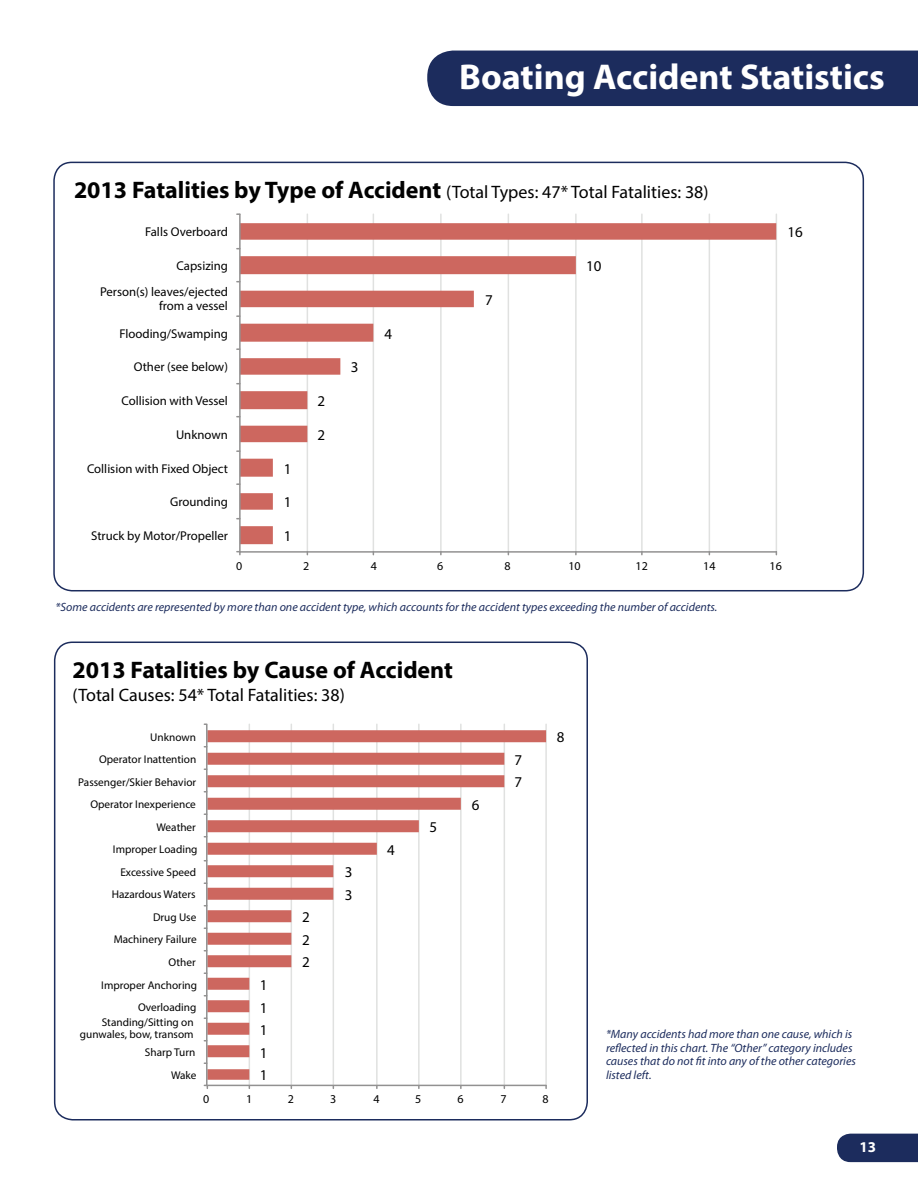
<style>
.page{position:relative;width:918px;height:1188px;background:#fff}
.page>*{position:absolute;margin:0;border:0;box-sizing:border-box;transform-origin:0 0}
.t1{font:700 36px "Myriad Pro";color:#fff}
.t2{font:700 24px "Myriad Pro";color:#010101}
.t3{font:18px "Myriad Pro";color:#010101}
.t4{font:15px/22.5px "Myriad Pro";color:#010101}
.t5{font:700 15px "Myriad Pro";color:#fff}
.t6{font:12.75px/26.1px "Myriad Pro";color:#010101;text-align:right}
.t7{font:italic 12px/13.5px "Myriad Pro";color:#1c2c5d}
.t8{font:12px "Myriad Pro";color:#010101}
.t9{font:11.25px/22.5px "Myriad Pro";color:#010101;text-align:right}
.s1{font-weight:700;font-size:24px}
</style>
<div class="page">
<div style="left:427px;top:51px;width:491px;height:55px;background:#1c2c5d"></div>
<div style="left:837px;top:1134px;width:81px;height:28px;background:#1c2c5d"></div>
<div style="left:54px;top:642px;width:534px;height:478px;border:2px solid #1c2c5d;border-radius:18px"></div>
<div style="left:53px;top:162px;width:811px;height:429px;border:2px solid #1c2c5d;border-radius:18px"></div>
<hr style="left:249px;top:724px;width:1px;height:361px;background:#e0e1e0">
<hr style="left:291px;top:724px;width:1px;height:361px;background:#e0e1e0">
<hr style="left:333px;top:724px;width:1px;height:361px;background:#e0e1e0">
<hr style="left:376px;top:724px;width:2px;height:361px;background:#e0e1e0">
<hr style="left:418px;top:724px;width:2px;height:361px;background:#e0e1e0">
<hr style="left:460px;top:724px;width:2px;height:361px;background:#e0e1e0">
<hr style="left:504px;top:724px;width:1px;height:361px;background:#e0e1e0">
<hr style="left:545px;top:724px;width:2px;height:361px;background:#e0e1e0">
<svg style="left:208px;top:730px;width:338px;height:350px"></svg>
<hr style="left:207px;top:1085px;width:339px;height:1px;background:#929191">
<hr style="left:206px;top:725px;width:2px;height:360px;background:#929191">
<hr style="left:307px;top:214px;width:1px;height:338px;background:#e0e1e0">
<hr style="left:373px;top:214px;width:1px;height:338px;background:#e0e1e0">
<hr style="left:440px;top:214px;width:2px;height:338px;background:#e0e1e0">
<hr style="left:508px;top:214px;width:1px;height:338px;background:#e0e1e0">
<hr style="left:575px;top:214px;width:2px;height:338px;background:#e0e1e0">
<hr style="left:641px;top:214px;width:2px;height:338px;background:#e0e1e0">
<hr style="left:709px;top:214px;width:1px;height:338px;background:#e0e1e0">
<hr style="left:776px;top:214px;width:1px;height:338px;background:#e0e1e0">
<svg style="left:241px;top:223px;width:535px;height:321px"></svg>
<hr style="left:240px;top:551px;width:536px;height:2px;background:#929191">
<hr style="left:239px;top:214px;width:2px;height:338px;background:#929191">
<h1 class="t1" style="left:459px;top:54px;width:427px">Boating Accident Statistics</h1>
<h3 class="t3" style="left:74px;top:181px;width:636px"><span class="s1">2013 Fatalities by Type of Accident</span> (Total Types: 47* Total Fatalities: 38)</h3>
<p class="t6" style="left:145px;top:219px;width:84px">Falls Overboard</p>
<p class="t6" style="left:100px;top:253px;width:129px">Capsizing<br>Person(s) leaves/ejected</p>
<p class="t6" style="left:119px;top:291px;width:110px;line-height:27.9px">from a vessel<br>Flooding/Swamping</p>
<p class="t6" style="left:134px;top:354px;width:96px">Other (see below)</p>
<p class="t6" style="left:121px;top:388px;width:108px">Collision with Vessel</p>
<p class="t6" style="left:176px;top:421px;width:53px">Unknown</p>
<p class="t6" style="left:87px;top:455px;width:142px">Collision with Fixed Object</p>
<p class="t6" style="left:170px;top:489px;width:59px">Grounding</p>
<p class="t6" style="left:91px;top:523px;width:138px">Struck by Motor/Propeller</p>
<p class="t4" style="left:284px;top:457px;width:9px">1</p>
<p class="t4" style="left:284px;top:491px;width:9px">1</p>
<p class="t4" style="left:284px;top:525px;width:9px">1</p>
<p class="t4" style="left:317px;top:390px;width:9px">2</p>
<p class="t4" style="left:317px;top:423px;width:9px">2</p>
<p class="t4" style="left:351px;top:356px;width:9px">3</p>
<p class="t4" style="left:385px;top:322px;width:9px">4</p>
<p class="t4" style="left:485px;top:288px;width:9px">7</p>
<p class="t4" style="left:586px;top:255px;width:17px">10</p>
<p class="t4" style="left:787px;top:221px;width:17px">16</p>
<p class="t8" style="left:236px;top:558px;width:8px">0</p>
<p class="t8" style="left:303px;top:558px;width:8px">2</p>
<p class="t8" style="left:371px;top:558px;width:8px">4</p>
<p class="t8" style="left:437px;top:558px;width:8px">6</p>
<p class="t8" style="left:504px;top:558px;width:8px">8</p>
<p class="t8" style="left:568px;top:558px;width:14px">10</p>
<p class="t8" style="left:636px;top:558px;width:14px">12</p>
<p class="t8" style="left:703px;top:558px;width:14px">14</p>
<p class="t8" style="left:770px;top:558px;width:14px">16</p>
<p class="t7" style="left:56px;top:600px;width:664px">*Some accidents are represented by more than one accident type, which accounts for the accident types exceeding the number of accidents.</p>
<h2 class="t2" style="left:73px;top:655px;width:382px">2013 Fatalities by Cause of Accident</h2>
<h3 class="t3" style="left:73px;top:684px;width:274px">(Total Causes: 54* Total Fatalities: 38)</h3>
<p class="t9" style="left:78px;top:725px;width:121px">Unknown<br>Operator Inattention<br>Passenger/Skier Behavior<br>Operator Inexperience<br>Weather<br>Improper Loading<br>Excessive Speed<br>Hazardous Waters<br>Drug Use<br>Machinery Failure<br>Other<br>Improper Anchoring<br>Overloading</p>
<p class="t9" style="left:80px;top:1016px;width:115px;line-height:12px">Standing/Sitting on gunwales, bow, transom</p>
<p class="t9" style="left:145px;top:1041px;width:53px">Sharp Turn<br>Wake</p>
<p class="t4" style="left:260px;top:974px;width:9px;text-align:justify">1<br>1<br>1<br>1<br>1</p>
<p class="t4" style="left:302px;top:906px;width:9px;text-align:justify">2<br>2<br>2</p>
<p class="t4" style="left:345px;top:861px;width:9px">3<br>3</p>
<p class="t4" style="left:387px;top:838px;width:9px">4</p>
<p class="t4" style="left:430px;top:816px;width:9px">5</p>
<p class="t4" style="left:472px;top:793px;width:9px">6</p>
<p class="t4" style="left:514px;top:748px;width:9px">7<br>7</p>
<p class="t8" style="left:203px;top:1092px;width:8px">0</p>
<p class="t8" style="left:246px;top:1092px;width:8px">1</p>
<p class="t8" style="left:288px;top:1092px;width:8px">2</p>
<p class="t8" style="left:330px;top:1092px;width:8px">3</p>
<p class="t8" style="left:373px;top:1092px;width:8px">4</p>
<p class="t8" style="left:415px;top:1092px;width:8px">5</p>
<p class="t8" style="left:458px;top:1092px;width:8px">6</p>
<p class="t8" style="left:501px;top:1092px;width:8px">7</p>
<p class="t8" style="left:542px;top:1092px;width:8px">8</p>
<p class="t4" style="left:557px;top:726px;width:9px">8</p>
<p class="t7" style="left:606px;top:1028px;width:251px">*Many accidents had more than one cause, which is reflected in this chart. The “Other” category includes causes that do not fit into any of the other categories listed left.</p>
<p class="t5" style="left:859px;top:1137px;width:18px">13</p>
</div>
